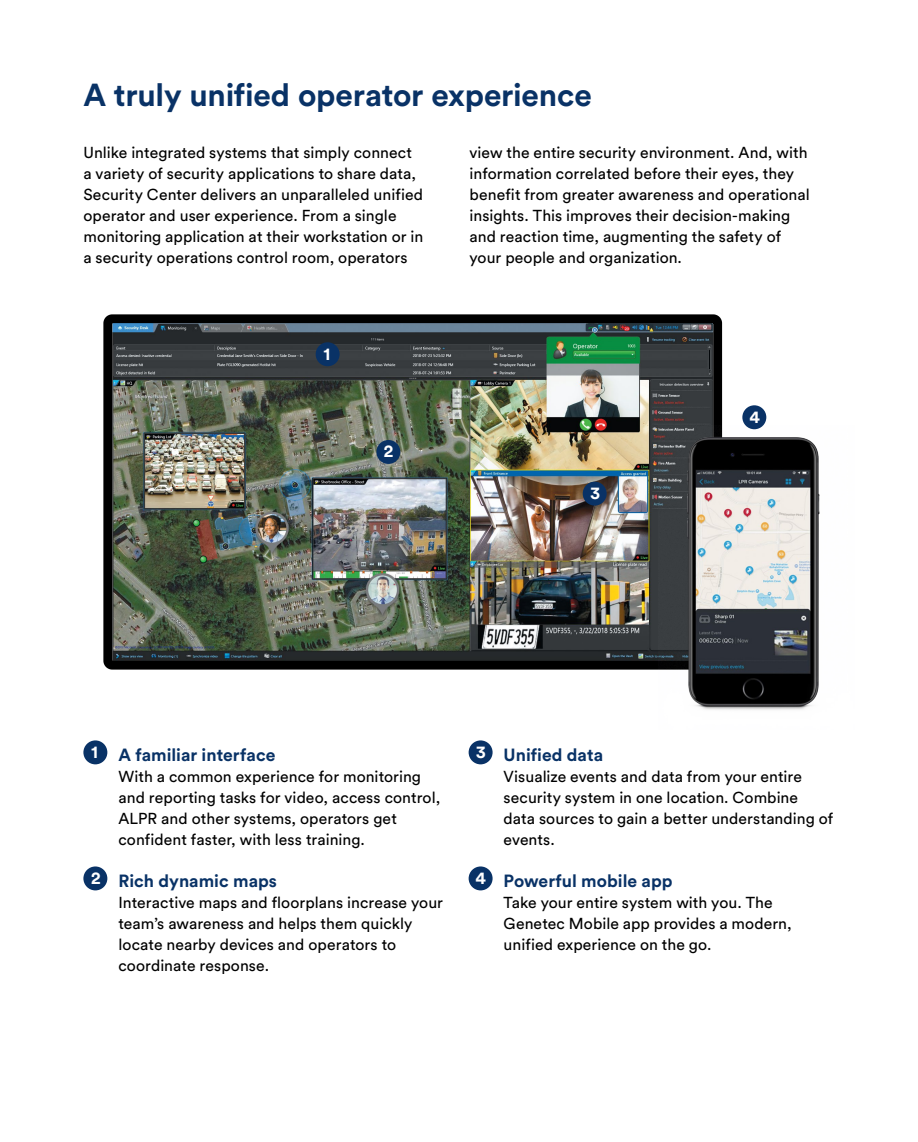
<style>
.page{position:relative;width:918px;height:1142px;background:#fff}
.page>*{position:absolute;margin:0;border:0;box-sizing:border-box;transform-origin:0 0}
.t1{font:700 31.5px "Circular Pro";letter-spacing:-.005em;color:#093266}
.t2{font:700 17.5px "Circular Pro";color:#093266}
.t3{font:700 17.5px "Circular Pro";color:#fff}
.t4{font:15.75px/21px "Circular Pro";letter-spacing:.005em;color:#000}
.s1{color:#fff}
</style>
<div class="page">
<img style="left:113px;top:324px;width:599px;height:335px">
<div style="left:103px;top:314px;width:619px;height:355px;border:9px solid #000;border-radius:4px"></div>
<div style="left:315px;top:342px;width:24px;height:24px;background:#093266;border-radius:50%"></div>
<div style="left:376px;top:440px;width:24px;height:24px;background:#093266;border-radius:50%"></div>
<div style="left:582px;top:481px;width:24px;height:24px;background:#093266;border-radius:50%"></div>
<img style="left:658px;top:425px;width:162px;height:285px">
<div style="left:83px;top:740px;width:24px;height:24px;background:#093266;border-radius:50%"></div>
<div style="left:83px;top:866px;width:24px;height:24px;background:#093266;border-radius:50%"></div>
<div style="left:468px;top:740px;width:24px;height:24px;background:#093266;border-radius:50%"></div>
<div style="left:468px;top:866px;width:24px;height:24px;background:#093266;border-radius:50%"></div>
<div style="left:742px;top:405px;width:24px;height:24px;background:#093266;border-radius:50%"></div>
<h1 class="t1" style="left:83px;top:73px;width:509px">A truly unified operator experience</h1>
<p class="t4" style="left:83px;top:141px;width:341px">Unlike integrated systems that simply connect a variety of security applications to share data, Security Center delivers an unparalleled unified operator and user experience. From a single monitoring application at their workstation or in a security operations control room, operators</p>
<p class="t4" style="left:469px;top:141px;width:342px">view the entire security environment. And, with information correlated before their eyes, they benefit from greater awareness and operational insights. This improves their decision-making and reaction time, augmenting the safety of your people and organization.</p>
<p class="t3" style="left:323px;top:341px;width:8px">1</p>
<p class="t3" style="left:384px;top:439px;width:11px">2</p>
<p class="t3" style="left:590px;top:481px;width:11px">3</p>
<p class="t3" style="left:749px;top:404px;width:12px">4</p>
<p class="t2" style="left:91px;top:742px;width:186px"><sup>1</sup> A familiar interface</p>
<p class="t4" style="left:118px;top:765px;width:323px">With a common experience for monitoring and reporting tasks for video, access control, ALPR and other systems, operators get confident faster, with less training.</p>
<p class="t2" style="left:91px;top:868px;width:187px"><sup>2</sup> Rich dynamic maps</p>
<p class="t4" style="left:118px;top:891px;width:326px">Interactive maps and floorplans increase your team’s awareness and helps them quickly locate nearby devices and operators to coordinate response.</p>
<p class="t2" style="left:476px;top:742px;width:128px"><span class="s1">3</span> Unified data</p>
<p class="t4" style="left:503px;top:765px;width:331px">Visualize events and data from your entire security system in one location. Combine data sources to gain a better understanding of events.</p>
<p class="t2" style="left:475px;top:868px;width:198px"><sup>4</sup> Powerful mobile app</p>
<p class="t4" style="left:503px;top:891px;width:289px">Take your entire system with you. The<br>Genetec Mobile app provides a modern, unified experience on the go.</p>
</div>
